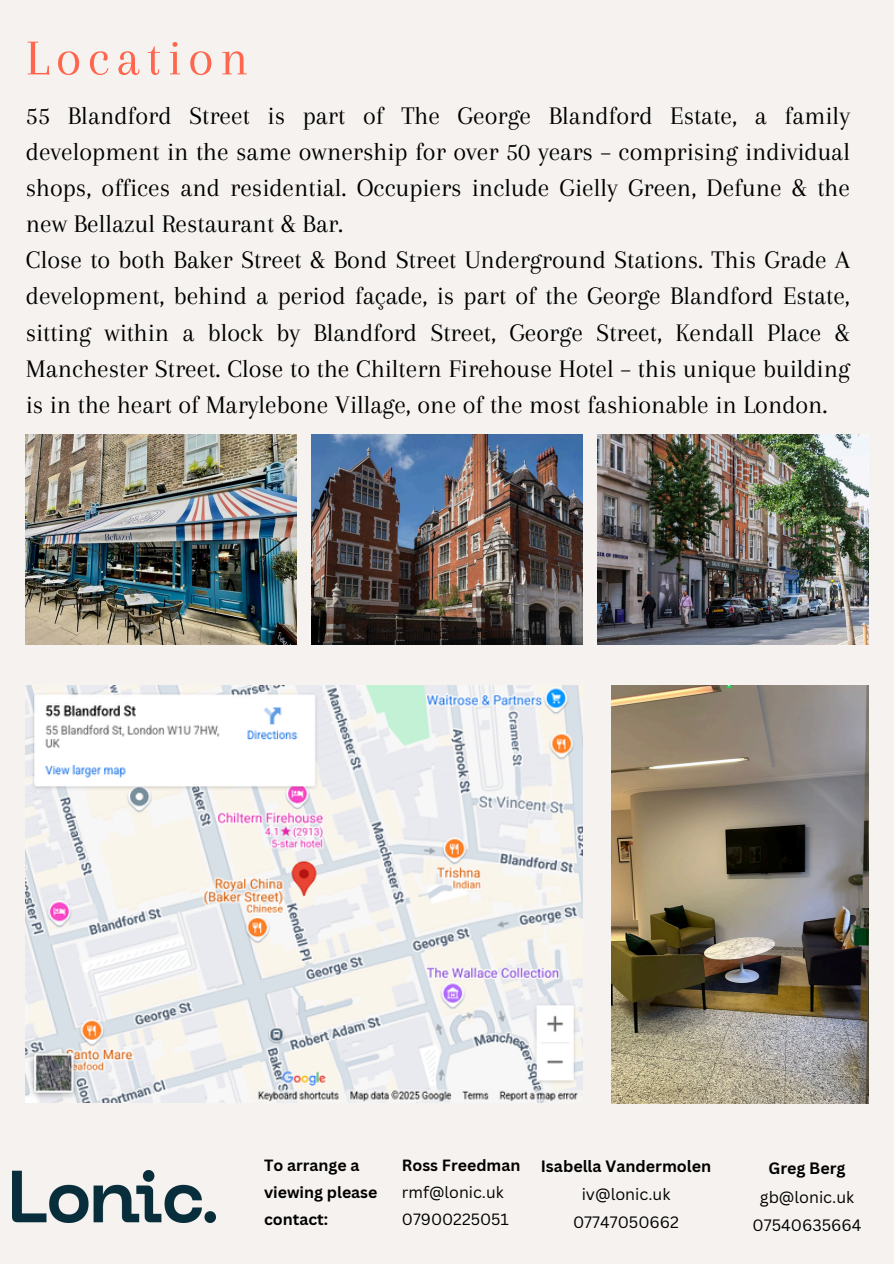
<style>
.page{position:relative;width:894px;height:1264px;background:#fff}
.page>*{position:absolute;margin:0;border:0;box-sizing:border-box;transform-origin:0 0}
.t1{font:52.05px "Arapey";letter-spacing:.125em;color:#ff664d}
.t2{font:26.25px/36px "Arapey";color:#000}
.t3{font:16.05px "Canva Sans";color:#000}
.t4{font:700 16.05px "Canva Sans";color:#000}
.t5{font:700 15.9px/27.2px "Canva Sans";color:#000}
.t6{font:15.9px "Canva Sans";color:#000}
</style>
<div class="page">
<div style="left:0;top:0;width:893px;height:1263px;background:#f5f2ef"></div>
<img style="left:311px;top:435px;width:271px;height:209px">
<img style="left:597px;top:435px;width:271px;height:209px">
<img style="left:26px;top:435px;width:270px;height:209px">
<img style="left:26px;top:685px;width:556px;height:417px">
<img style="left:13px;top:1170px;width:202px;height:52px">
<img style="left:611px;top:685px;width:257px;height:418px">
<h2 class="t1" style="left:26px;top:29px;width:224px">Location</h2>
<h1 class="t2" style="left:26px;top:98px;width:825px">55 Blandford Street is part of The George Blandford Estate, a family development in the same ownership for over 50 years – comprising individual shops, offices and residential. Occupiers include Gielly Green, Defune &amp; the new Bellazul Restaurant &amp; Bar.<br>Close to both Baker Street &amp; Bond Street Underground Stations. This Grade A development, behind a period façade, is part of the George Blandford Estate, sitting within a block by Blandford Street, George Street, Kendall Place &amp; Manchester Street. Close to the Chiltern Firehouse Hotel – this unique building is in the heart of Marylebone Village, one of the most fashionable in London.</h1>
<p class="t5" style="left:264px;top:1150px;width:115px">To arrange a viewing please contact:</p>
<p class="t5" style="left:402px;top:1150px;width:120px">Ross Freedman</p>
<p class="t6" style="left:402px;top:1180px;width:103px">rmf@lonic.uk</p>
<p class="t6" style="left:402px;top:1208px;width:109px">07900225051</p>
<p class="t4" style="left:540px;top:1154px;width:172px">Isabella Vandermolen</p>
<p class="t3" style="left:581px;top:1182px;width:90px">iv@lonic.uk</p>
<p class="t3" style="left:573px;top:1210px;width:107px">07747050662</p>
<h3 class="t4" style="left:768px;top:1157px;width:79px">Greg Berg</h3>
<p class="t3" style="left:759px;top:1185px;width:96px">gb@lonic.uk</p>
<p class="t3" style="left:752px;top:1213px;width:110px">07540635664</p>
</div>
